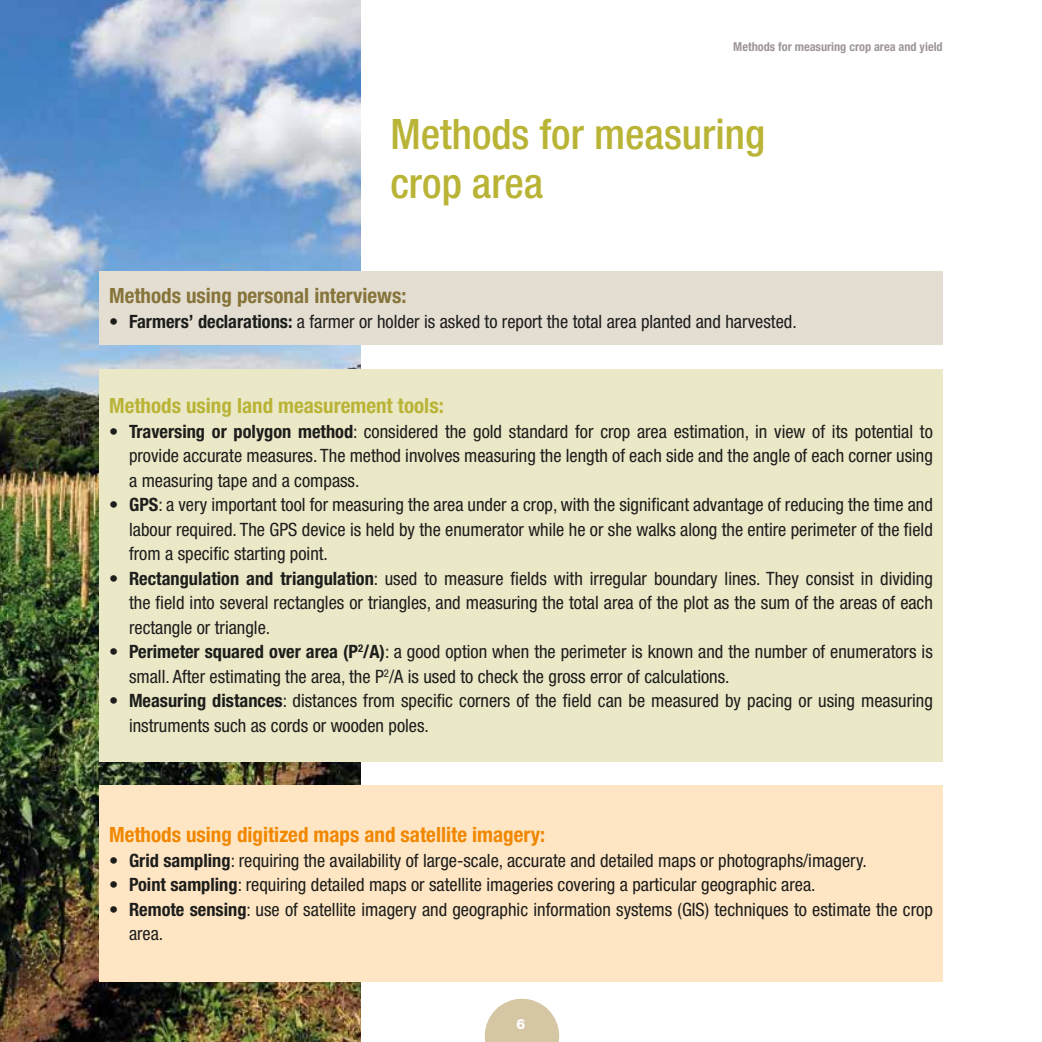
<style>
.page{position:relative;width:1042px;height:1042px;background:#fff}
.page>*{position:absolute;margin:0;border:0;box-sizing:border-box;transform-origin:0 0}
.t1{font:500 condensed 42px/49px "Helvetica Neue LT Std";color:#b9b436}
.t2{font:700 condensed 21px "Helvetica Neue LT Std";color:#f18700}
.t3{font:700 condensed 21px "Helvetica Neue LT Std";color:#b9b436}
.t4{font:700 condensed 21px "Helvetica Neue LT Std";color:#86743a}
.t5{font:condensed 18.38px/24.5px "Helvetica Neue LT Std";color:#1d1d1b;text-align:justify}
.t6{font:800 14px "Helvetica Neue LT Std";color:#fff}
.t7{font:700 condensed 12.25px "Helvetica Neue LT Std";color:#9e969a}
.s1{font-weight:700}
</style>
<div class="page">
<svg style="left:485px;top:998px;width:74px;height:44px"></svg>
<img style="left:0;top:0;width:360px;height:1042px">
<div style="left:99px;top:271px;width:844px;height:74px;background:#e4ded2"></div>
<div style="left:99px;top:369px;width:844px;height:392px;background:#ebe8c8"></div>
<div style="left:99px;top:786px;width:844px;height:196px;background:#fee6c4"></div>
<p class="t7" style="left:733px;top:39px;width:211px">Methods for measuring crop area and yield</p>
<h1 class="t1" style="left:390px;top:109px;width:376px">Methods for measuring crop area</h1>
<p class="t4" style="left:109px;top:283px;width:299px">Methods using personal interviews:</p>
<p class="t5" style="left:109px;top:309px;width:689px">• <span class="s1">Farmers’ declarations:</span> a farmer or holder is asked to report the total area planted and harvested.</p>
<p class="t3" style="left:109px;top:393px;width:336px">Methods using land measurement tools:</p>
<p class="t5" style="left:129px;top:419px;width:805px;text-indent:-20px">• <span class="s1">Traversing or polygon method</span>: considered the gold standard for crop area estimation, in view of its potential to provide accurate measures. The method involves measuring the length of each side and the angle of each corner using a measuring tape and a compass.</p>
<p class="t5" style="left:129px;top:492px;width:805px;text-indent:-20px">• <span class="s1">GPS</span>: a very important tool for measuring the area under a crop, with the significant advantage of reducing the time and labour required. The GPS device is held by the enumerator while he or she walks along the entire perimeter of the field from a specific starting point.</p>
<p class="t5" style="left:129px;top:566px;width:805px;text-indent:-20px">• <span class="s1">Rectangulation and triangulation</span>: used to measure fields with irregular boundary lines. They consist in dividing the field into several rectangles or triangles, and measuring the total area of the plot as the sum of the areas of each rectangle or triangle.</p>
<p class="t5" style="left:129px;top:639px;width:805px;text-indent:-20px">• <span class="s1">Perimeter squared over area (P</span><sup>2</sup><span class="s1">/A)</span>: a good option when the perimeter is known and the number of enumerators is small. After estimating the area, the P<sup>2</sup>/A is used to check the gross error of calculations.</p>
<p class="t5" style="left:129px;top:688px;width:805px;text-indent:-20px">• <span class="s1">Measuring distances</span>: distances from specific corners of the field can be measured by pacing or using measuring instruments such as cords or wooden poles.</p>
<p class="t2" style="left:109px;top:822px;width:437px">Methods using digitized maps and satellite imagery:</p>
<p class="t5" style="left:109px;top:848px;width:759px">• <span class="s1">Grid sampling</span>: requiring the availability of large-scale, accurate and detailed maps or photographs/imagery.</p>
<p class="t5" style="left:109px;top:872px;width:708px">• <span class="s1">Point sampling</span>: requiring detailed maps or satellite imageries covering a particular geographic area.</p>
<p class="t5" style="left:129px;top:897px;width:805px;text-indent:-20px">• <span class="s1">Remote sensing</span>: use of satellite imagery and geographic information systems (GIS) techniques to estimate the crop area.</p>
<p class="t6" style="left:516px;top:1015px;width:10px">6</p>
</div>
